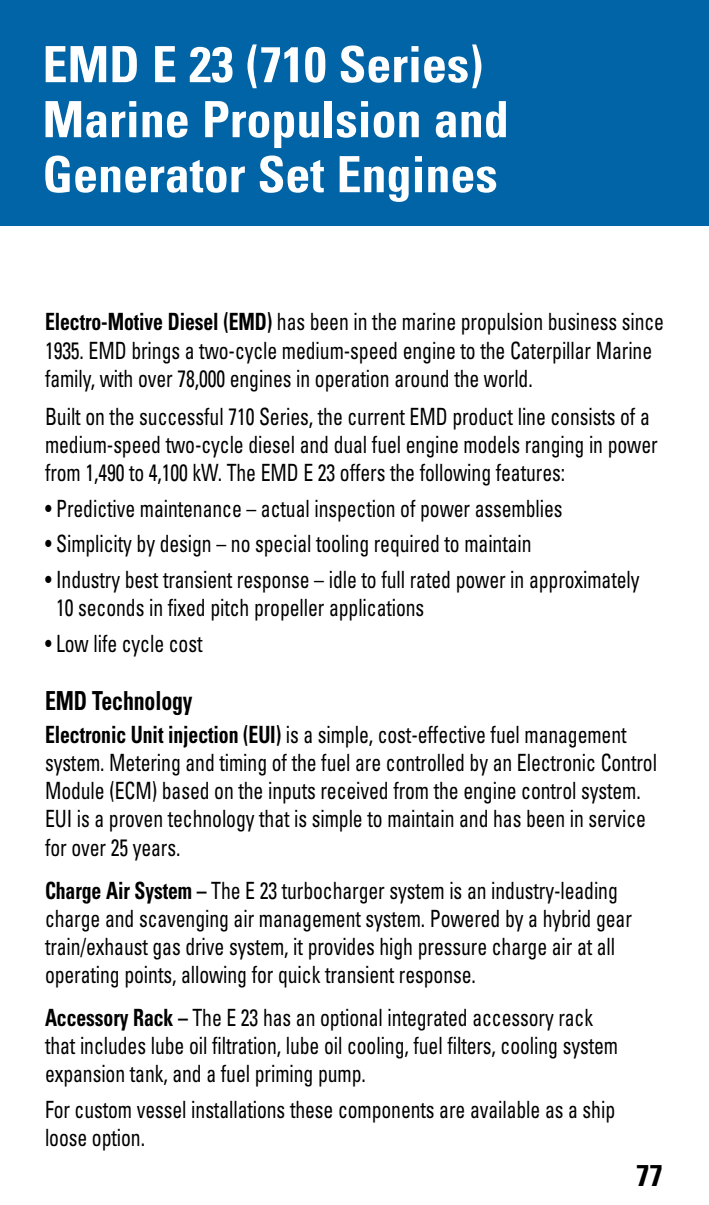
<style>
.page{position:relative;width:709px;height:1205px;background:#fff}
.page>*{position:absolute;margin:0;border:0;box-sizing:border-box;transform-origin:0 0}
.t1{font:700 condensed 50px/55px "Univers";color:#fff}
.t2{font:700 condensed 30px "Univers";color:#000}
.t3{font:700 condensed 26.25px "Univers";letter-spacing:-.005em;color:#000;scale:.83 1}
.t4{font:condensed 23.75px/28px "Univers";letter-spacing:-.005em;color:#000;scale:.83 1}
.s1{font-weight:700}
</style>
<div class="page">
<div style="left:0;top:0;width:709px;height:225px;background:#0064a7"></div>
<h1 class="t1" style="left:42px;top:37px;width:468px">EMD E 23 (710 Series)<br>Marine Propulsion and<br>Generator Set Engines</h1>
<p class="t4" style="left:45px;top:308px;width:747px"><span class="s1">Electro-Motive Diesel (EMD)</span> has been in the marine propulsion business since<br>1935. EMD brings a two-cycle medium-speed engine to the Caterpillar Marine family, with over 78,000 engines in operation around the world.</p>
<p class="t4" style="left:45px;top:402px;width:739px">Built on the successful 710 Series, the current EMD product line consists of a medium-speed two-cycle diesel and dual fuel engine models ranging in power from 1,490 to 4,100 kW. The EMD E 23 offers the following features:</p>
<p class="t4" style="left:45px;top:494px;width:625px">• Predictive maintenance – actual inspection of power assemblies</p>
<p class="t4" style="left:45px;top:529px;width:588px">• Simplicity by design – no special tooling required to maintain</p>
<p class="t4" style="left:56px;top:565px;width:704px;text-indent:-11px">• Industry best transient response – idle to full rated power in approximately<br>10 seconds in fixed pitch propeller applications</p>
<p class="t4" style="left:45px;top:629px;width:191px">• Low life cycle cost</p>
<p class="t3" style="left:45px;top:684px;width:179px">EMD Technology</p>
<p class="t4" style="left:45px;top:720px;width:739px"><span class="s1">Electronic Unit injection (EUI)</span> is a simple, cost-effective fuel management system. Metering and timing of the fuel are controlled by an Electronic Control Module (ECM) based on the inputs received from the engine control system.<br>EUI is a proven technology that is simple to maintain and has been in service for over 25 years.</p>
<p class="t4" style="left:45px;top:876px;width:708px"><span class="s1">Charge Air System –</span> The E 23 turbocharger system is an industry-leading charge and scavenging air management system. Powered by a hybrid gear train/exhaust gas drive system, it provides high pressure charge air at all operating points, allowing for quick transient response.</p>
<p class="t4" style="left:45px;top:1003px;width:692px"><span class="s1">Accessory Rack –</span> The E 23 has an optional integrated accessory rack that includes lube oil filtration, lube oil cooling, fuel filters, cooling system expansion tank, and a fuel priming pump.</p>
<p class="t4" style="left:45px;top:1095px;width:688px">For custom vessel installations these components are available as a ship loose option.</p>
<p class="t2" style="left:636px;top:1157px;width:28px">77</p>
</div>
